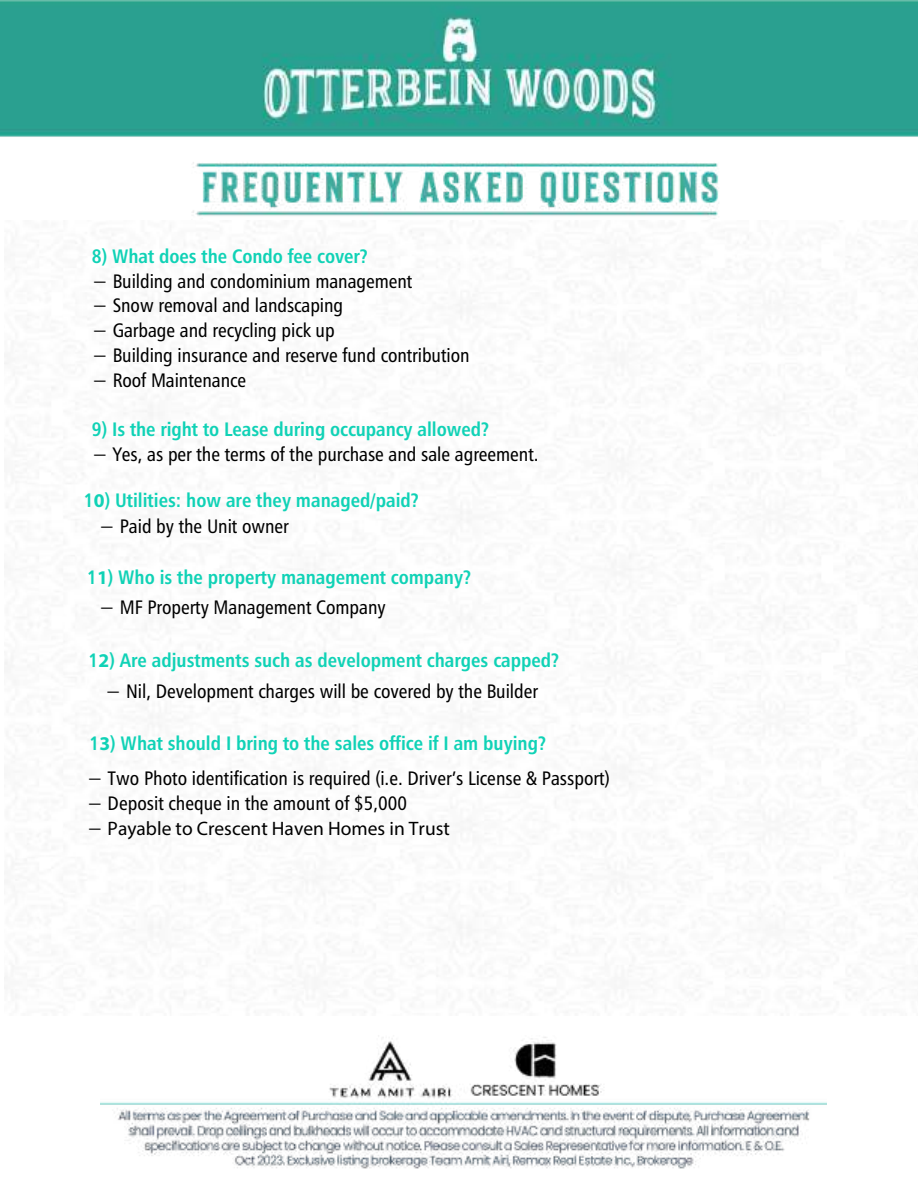
<style>
.page{position:relative;width:918px;height:1188px;background:#fff}
.page>*{position:absolute;margin:0;border:0;box-sizing:border-box;transform-origin:0 0}
.t1{font:19.5px/24.8px "Humanist 777 BT Roman Condensed B";letter-spacing:-.005em;color:#000}
.t2{font:19.5px "Humanist 777 BT Bold Condensed B";color:#10d2b6}
.t3{font:19.5px "Myriad Pro";color:#000}
.s1{font-family:"Myriad Pro";font-weight:700}
.s2{font-family:"Humanist 777 BT Roman Condensed B"}
</style>
<div class="page">
<img style="left:0;top:0;width:918px;height:219px">
<img style="left:101px;top:1037px;width:725px;height:132px">
<p class="t2" style="left:92px;top:244px;width:278px">8) What does the Condo fee cover?</p>
<p class="t1" style="left:92px;top:268px;width:379px">− Building and condominium management<br>− Snow removal and landscaping<br>− Garbage and recycling pick up<br>− Building insurance and reserve fund contribution − Roof Maintenance</p>
<p class="t2" style="left:92px;top:417px;width:399px">9) Is the right to Lease during occupancy allowed?</p>
<p class="t1" style="left:92px;top:441px;width:448px">− Yes, as per the terms of the purchase and sale agreement.</p>
<p class="t2" style="left:84px;top:488px;width:337px">1<span class="s1">0</span>) Utilities: how are they managed/paid?</p>
<p class="t1" style="left:99px;top:514px;width:191px">− Paid by the Unit owner</p>
<p class="t2" style="left:87px;top:565px;width:386px">1<span class="s1">1</span>) Who is the property management company?</p>
<p class="t1" style="left:99px;top:594px;width:288px">− MF Property Management Company</p>
<p class="t2" style="left:89px;top:648px;width:472px">1<span class="s1">2</span>) Are adjustments such as development charges capped?</p>
<p class="t1" style="left:105px;top:679px;width:434px">− Nil, Development charges will be covered by the Builder</p>
<p class="t2" style="left:89px;top:731px;width:458px">1<span class="s1">3</span>) What should I bring to the sales office if I am buying?</p>
<p class="t1" style="left:87px;top:766px;width:525px">− Two Photo identification is required (i.e. Driver’s License &amp; Passport) − Deposit cheque in the amount of $5,000</p>
<p class="t3" style="left:87px;top:816px;width:365px"><span class="s2">−</span> Payable to Crescent Haven Homes in Trust</p>
</div>
